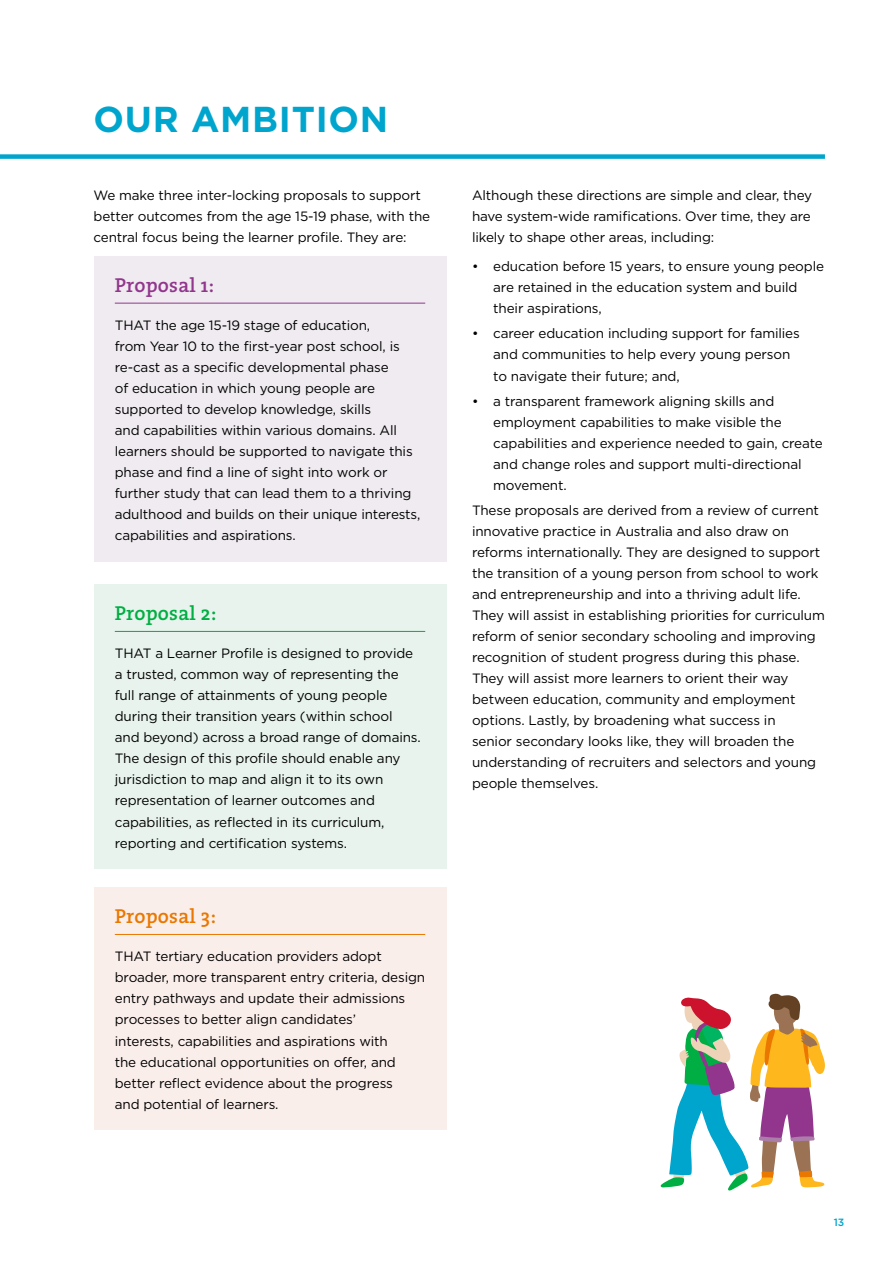
<style>
.page{position:relative;width:893px;height:1263px;background:#fff}
.page>*{position:absolute;margin:0;border:0;box-sizing:border-box;transform-origin:0 0}
.t1{font:700 36px "Gotham";letter-spacing:.02em;color:#00a5ce}
.t2{font:600 20.25px "The Serif";letter-spacing:.01em;color:#92368d}
.t3{font:600 20.25px "The Serif";letter-spacing:.01em;color:#00ae43}
.t4{font:600 20.25px "The Serif";letter-spacing:.01em;color:#ea7700}
.t5{font:13.5px/21px "Gotham";letter-spacing:-.01em;color:#000}
.t6{font:500 10.5px "Gotham";color:#00a5ce}
</style>
<div class="page">
<div style="left:0;top:154px;width:825px;height:5px;background:#00a5ce"></div>
<div style="left:94px;top:256px;width:352px;height:305px;background:#efebf0"></div>
<hr style="left:115px;top:303px;width:310px;height:1px;background:#92368d">
<div style="left:94px;top:584px;width:352px;height:285px;background:#e7f3ec"></div>
<hr style="left:115px;top:631px;width:310px;height:1px;background:#00ae43">
<div style="left:94px;top:887px;width:352px;height:243px;background:#faeeeb"></div>
<hr style="left:115px;top:934px;width:310px;height:1px;background:#ea7700">
<svg style="left:661px;top:994px;width:164px;height:196px"></svg>
<h1 class="t1" style="left:94px;top:98px;width:296px">OUR AMBITION</h1>
<p class="t5" style="left:94px;top:184px;width:338px">We make three inter-locking proposals to support better outcomes from the age 15-19 phase, with the central focus being the learner profile. They are:</p>
<h2 class="t2" style="left:115px;top:268px;width:101px">Proposal 1:</h2>
<p class="t5" style="left:115px;top:315px;width:307px">THAT the age 15-19 stage of education,<br>from Year 10 to the first-year post school, is re-cast as a specific developmental phase<br>of education in which young people are supported to develop knowledge, skills<br>and capabilities within various domains. All learners should be supported to navigate this phase and find a line of sight into work or further study that can lead them to a thriving adulthood and builds on their unique interests, capabilities and aspirations.</p>
<h2 class="t3" style="left:115px;top:597px;width:103px">Proposal 2:</h2>
<p class="t5" style="left:115px;top:643px;width:308px">THAT a Learner Profile is designed to provide a trusted, common way of representing the full range of attainments of young people during their transition years (within school and beyond) across a broad range of domains.<br>The design of this profile should enable any jurisdiction to map and align it to its own representation of learner outcomes and capabilities, as reflected in its curriculum, reporting and certification systems.</p>
<h2 class="t4" style="left:115px;top:900px;width:103px">Proposal 3:</h2>
<p class="t5" style="left:115px;top:946px;width:312px">THAT tertiary education providers adopt broader, more transparent entry criteria, design entry pathways and update their admissions processes to better align candidates’<br>interests, capabilities and aspirations with<br>the educational opportunities on offer, and better reflect evidence about the progress<br>and potential of learners.</p>
<p class="t5" style="left:472px;top:184px;width:342px;text-align:justify">Although these directions are simple and clear, they have system-wide ramifications. Over time, they are likely to shape other areas, including:</p>
<p class="t5" style="left:493px;top:256px;width:332px;text-indent:-21px">• education before 15 years, to ensure young people are retained in the education system and build their aspirations,</p>
<p class="t5" style="left:493px;top:323px;width:308px;text-indent:-21px">• career education including support for families and communities to help every young person to navigate their future; and,</p>
<p class="t5" style="left:493px;top:390px;width:331px;text-indent:-21px">• a transparent framework aligning skills and employment capabilities to make visible the capabilities and experience needed to gain, create and change roles and support multi-directional movement.</p>
<p class="t5" style="left:472px;top:499px;width:354px">These proposals are derived from a review of current innovative practice in Australia and also draw on reforms internationally. They are designed to support the transition of a young person from school to work and entrepreneurship and into a thriving adult life.<br>They will assist in establishing priorities for curriculum reform of senior secondary schooling and improving recognition of student progress during this phase.<br>They will assist more learners to orient their way between education, community and employment options. Lastly, by broadening what success in<br>senior secondary looks like, they will broaden the understanding of recruiters and selectors and young people themselves.</p>
<p class="t6" style="left:834px;top:1216px;width:12px">13</p>
</div>
